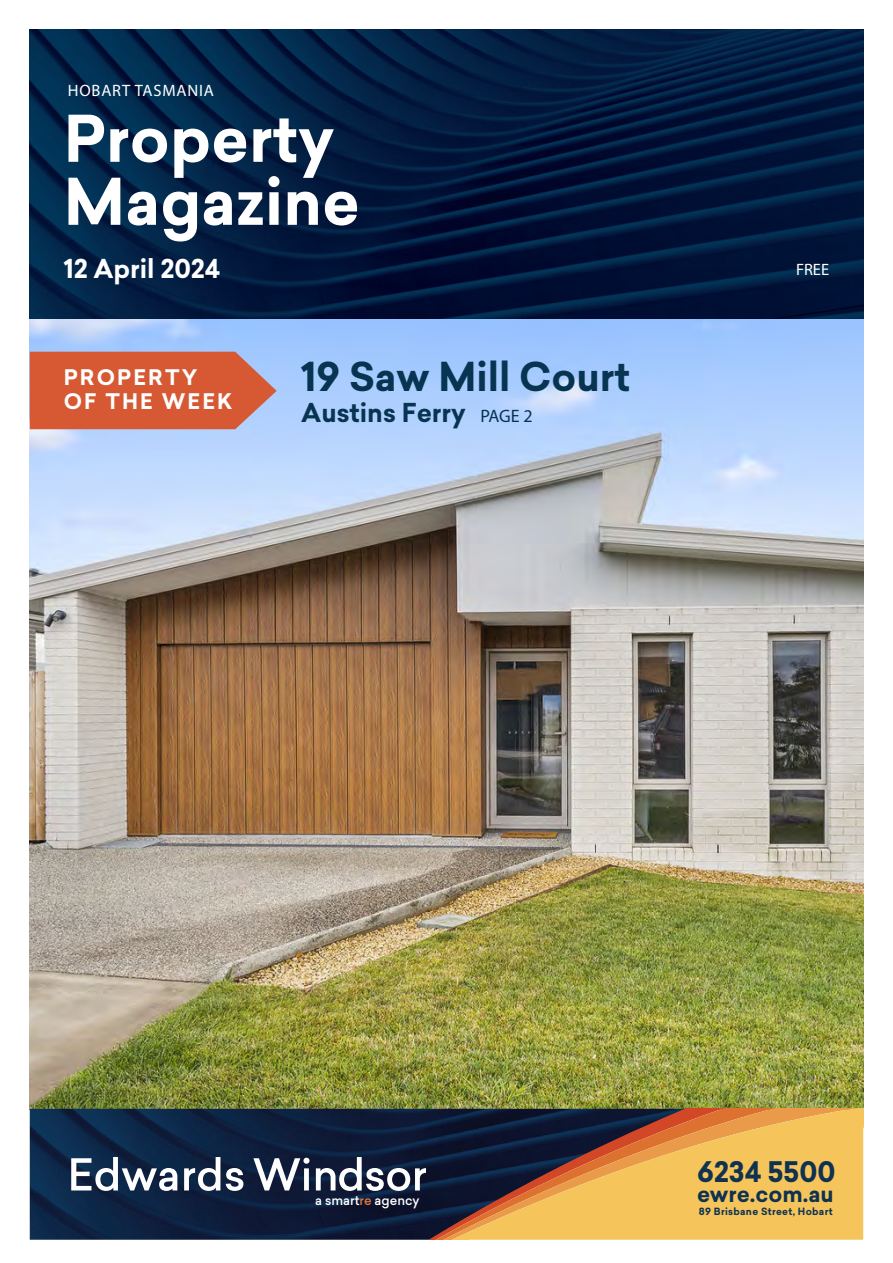
<style>
.page{position:relative;width:893px;height:1263px;background:#fff}
.page>*{position:absolute;margin:0;border:0;box-sizing:border-box;transform-origin:0 0}
.t1{font:700 63px/63px "Sailec";color:#fff}
.t2{font:700 39px "Sailec";color:#073451}
.t3{font:700 27.75px "Sailec";color:#0f3250}
.t4{font:700 25.5px "Sailec";color:#073451}
.t5{font:700 25.5px "Sailec";color:#fff}
.t6{font:700 21.9px "Sailec";color:#0f3250}
.t7{font:700 21px "Sailec";letter-spacing:.1em;color:#fff}
.t8{font:16.5px "Myriad Pro";letter-spacing:.05em;color:#fff}
.t9{font:500 12.75px "Sailec";color:#fff}
.t10{font:700 9.75px "Sailec";letter-spacing:.03em;color:#0f3250}
.s1{font-family:"Myriad Pro";font-weight:400;font-size:18px}
.s2{color:#de753d}
</style>
<div class="page">
<img style="left:30px;top:30px;width:833px;height:1079px">
<svg style="left:30px;top:352px;width:247px;height:77px;background:#d26245"></svg>
<img style="left:30px;top:1109px;width:286px;height:131px">
<svg style="left:71px;top:1157px;width:106px;height:34px"></svg>
<svg style="left:184px;top:1157px;width:36px;height:34px"></svg>
<svg style="left:226px;top:1168px;width:17px;height:23px"></svg>
<svg style="left:253px;top:1158px;width:57px;height:32px"></svg>
<svg style="left:316px;top:1109px;width:539px;height:131px;background:#92754b"></svg>
<p class="t8" style="left:68px;top:80px;width:148px">HOBART TASMANIA</p>
<p class="t1" style="left:64px;top:108px;width:297px">Property<br>Magazine</p>
<p class="t5" style="left:64px;top:251px;width:158px">12 April 2024</p>
<p class="t7" style="left:64px;top:363px;width:135px">PROPERTY</p>
<p class="t7" style="left:64px;top:387px;width:170px">OF THE WEEK</p>
<p class="t2" style="left:301px;top:348px;width:331px">19 Saw Mill Court</p>
<p class="t4" style="left:301px;top:395px;width:233px">Austins Ferry <span class="s1">PAGE 2</span></p>
<p class="t8" style="left:796px;top:260px;width:35px">FREE</p>
<p class="t9" style="left:315px;top:1191px;width:106px">a smart<span class="s2">re</span> agency</p>
<p class="t3" style="left:697px;top:1152px;width:140px">6234 5500</p>
<p class="t10" style="left:699px;top:1205px;width:135px">89 Brisbane Street, Hobart</p>
<p class="t6" style="left:697px;top:1178px;width:138px">ewre.com.au</p>
</div>
